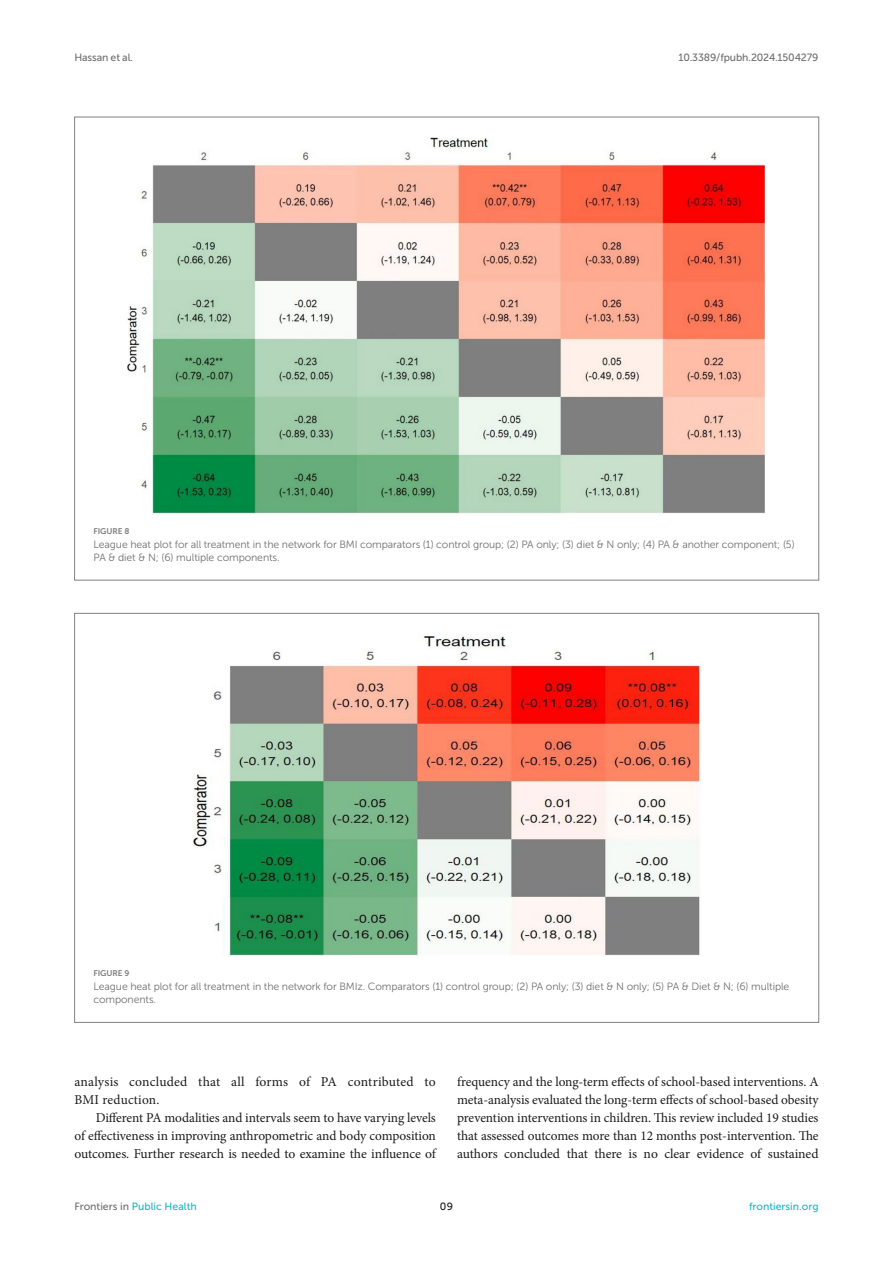
<style>
.page{position:relative;width:893px;height:1263px;background:#fff}
.page>*{position:absolute;margin:0;border:0;box-sizing:border-box;transform-origin:0 0}
.TEXT{font:13.5px/18px "Minion Pro";letter-spacing:-.005em;color:#1b1c1b;text-align:justify}
.TEXT-2{font:13.5px/18px "Minion Pro";letter-spacing:.015em;color:#1b1c1b}
.FIG_LEG{font:10.5px/13.5px "Museo Sans 300";letter-spacing:-.01em;color:#706f70}
.t1{font:10.5px "Museo Sans 500";color:#1db5c3}
.t2{font:10.5px "Museo Sans 500";letter-spacing:-.015em;color:#706f70}
.t3{font:10.5px "Museo Sans 500";color:#1b1c1b}
.FIG_HD{font:8.25px "Museo Sans 700";letter-spacing:-.01em;color:#7e7f7f}
.s1{color:#706f70}
</style>
<div class="page">
<img style="left:127px;top:137px;width:638px;height:377px">
<img style="left:192px;top:635px;width:509px;height:321px">
<p class="t2" style="left:74px;top:51px;width:60px">Hassan et al.</p>
<p class="t2" style="left:678px;top:51px;width:142px">10.3389/fpubh.2024.1504279</p>
<p class="FIG_HD" style="left:94px;top:527px;width:37px">FIGURE 8</p>
<p class="FIG_LEG" style="left:94px;top:537px;width:703px">League heat plot for all treatment in the network for BMI comparators (1) control group; (2) PA only; (3) diet &amp; N only; (4) PA &amp; another component; (5)<br>PA &amp; diet &amp; N; (6) multiple components.</p>
<p class="FIG_HD" style="left:94px;top:969px;width:37px">FIGURE 9</p>
<p class="FIG_LEG" style="left:94px;top:980px;width:697px">League heat plot for all treatment in the network for BMIz. Comparators (1) control group; (2) PA only; (3) diet &amp; N only; (5) PA &amp; Diet &amp; N; (6) multiple components.</p>
<p class="TEXT-2" style="left:74px;top:1073px;width:363px">analysis concluded that all forms of PA contributed to<br>BMI reduction.</p>
<p class="TEXT" style="left:74px;top:1109px;width:363px;text-indent:21px">Different PA modalities and intervals seem to have varying levels of effectiveness in improving anthropometric and body composition outcomes. Further research is needed to examine the influence of</p>
<p class="TEXT" style="left:457px;top:1073px;width:363px">frequency and the long-term effects of school-based interventions. A meta-analysis evaluated the long-term effects of school-based obesity prevention interventions in children. This review included 19 studies that assessed outcomes more than 12 months post-intervention. The authors concluded that there is no clear evidence of sustained</p>
<p class="t1" style="left:74px;top:1200px;width:124px"><span class="s1">Frontiers in</span> Public Health</p>
<p class="t3" style="left:440px;top:1200px;width:15px">09</p>
<p class="t1" style="left:749px;top:1200px;width:71px">frontiersin.org</p>
</div>
